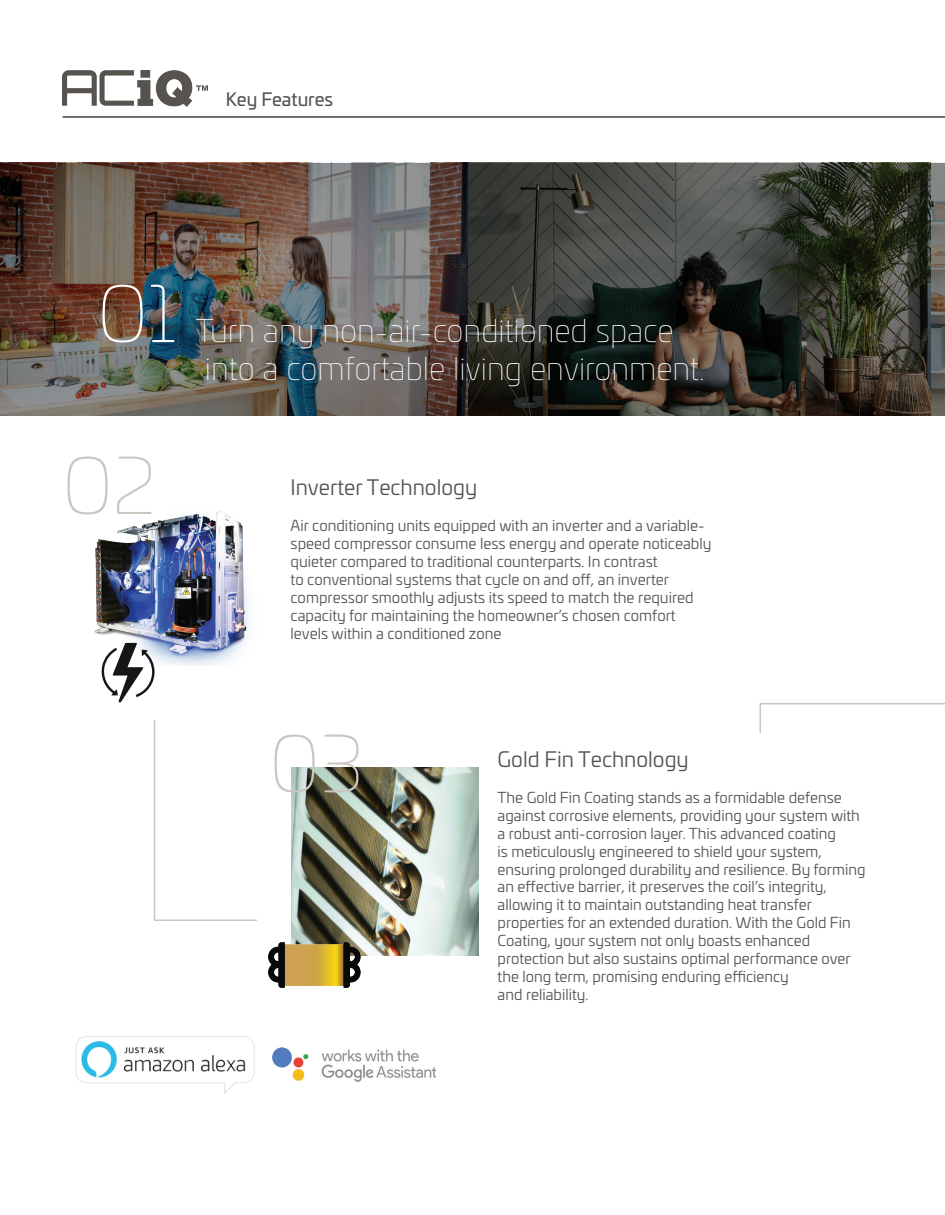
<style>
.page{position:relative;width:945px;height:1215px;background:#fff}
.page>*{position:absolute;margin:0;border:0;box-sizing:border-box;transform-origin:0 0}
.t1{font:100 78px "Univia Pro";color:#cbc6bf}
.t2{font:100 78px "Univia Pro";color:#fff}
.t3{font:100 31.5px/37.8px "Univia Pro";color:#fff}
.t4{font:21px "Univia Pro";color:#575450}
.t5{font:18px "Univia Pro";color:#575450}
.t6{font:15px/18px "Univia Pro";color:#575450}
.t7{font:14.85px/17.9px "Univia Pro";color:#575450}
</style>
<div class="page">
<img style="left:0;top:163px;width:945px;height:252px">
<img style="left:63px;top:70px;width:145px;height:36px">
<hr style="left:63px;top:116px;width:882px;height:2px;background:#3e3e3f">
<img style="left:94px;top:510px;width:155px;height:155px">
<img style="left:291px;top:768px;width:188px;height:187px">
<svg style="left:153px;top:720px;width:104px;height:201px"></svg>
<svg style="left:759px;top:703px;width:186px;height:30px"></svg>
<svg style="left:100px;top:643px;width:55px;height:59px"></svg>
<img style="left:75px;top:1036px;width:180px;height:58px">
<img style="left:273px;top:1048px;width:163px;height:33px">
<img style="left:269px;top:942px;width:91px;height:45px">
<p class="t5" style="left:226px;top:86px;width:109px">Key Features</p>
<h1 class="t2" style="left:97px;top:259px;width:81px">01</h1>
<h2 class="t3" style="left:196px;top:310px;width:511px">Turn any non-air-conditioned space into a comfortable living environment.</h2>
<h1 class="t1" style="left:62px;top:431px;width:96px">02</h1>
<h3 class="t4" style="left:291px;top:472px;width:188px">Inverter Technology</h3>
<p class="t6" style="left:291px;top:516px;width:422px">Air conditioning units equipped with an inverter and a variable&shy;speed compressor consume less energy and operate noticeably quieter compared to traditional counterparts. In contrast<br>to conventional systems that cycle on and off, an inverter compressor smoothly adjusts its speed to match the required capacity for maintaining the homeowner’s chosen comfort levels within a conditioned zone</p>
<h1 class="t1" style="left:269px;top:709px;width:97px">03</h1>
<h3 class="t4" style="left:498px;top:744px;width:193px">Gold Fin Technology</h3>
<p class="t7" style="left:498px;top:788px;width:369px">The Gold Fin Coating stands as a formidable defense against corrosive elements, providing your system with a robust anti-corrosion layer. This advanced coating<br>is meticulously engineered to shield your system, ensuring prolonged durability and resilience. By forming an effective barrier, it preserves the coil’s integrity, allowing it to maintain outstanding heat transfer properties for an extended duration. With the Gold Fin Coating, your system not only boasts enhanced protection but also sustains optimal performance over the long term, promising enduring efficiency<br>and reliability.</p>
</div>
